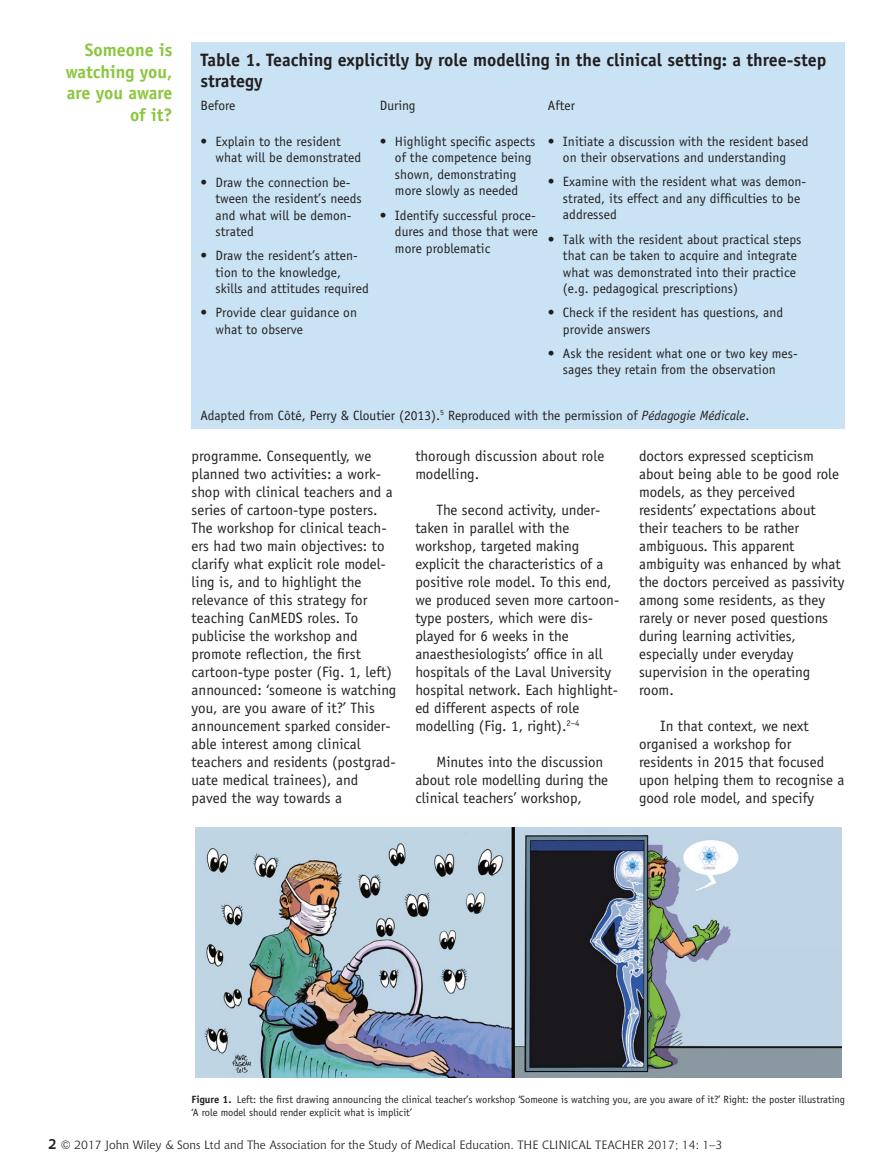
<style>
.page{position:relative;width:893px;height:1174px;background:#fff}
.page>*{position:absolute;margin:0;border:0;box-sizing:border-box;transform-origin:0 0}
.t1{font:700 18px/21px "Officina Sans";color:#231f20}
.t2{font:700 18px/21.8px "Officina Sans";color:#8bc63e;text-align:right}
.t3{font:15px/18px "Officina Sans";color:#231f20}
.t4{font:13.5px/16.5px "Officina Sans";color:#231f20}
.t5{font:12px "Chianti BT";color:#231f20}
.t6{font:10.5px/12.8px "Officina Sans";color:#231f20}
.s1{font-style:italic}
.s2{font-weight:700}
.s3{font-weight:700;font-size:14.25px}
</style>
<div class="page">
<div style="left:192px;top:43px;width:653px;height:386px;background:#c9e3f4"></div>
<img style="left:195px;top:827px;width:647px;height:251px">
<p class="t2" style="left:66px;top:39px;width:108px">Someone is watching you, are you aware of it?</p>
<p class="t1" style="left:201px;top:49px;width:627px">Table 1. Teaching explicitly by role modelling in the clinical setting: a three-step strategy</p>
<p class="t4" style="left:201px;top:98px;width:36px">Before</p>
<p class="t4" style="left:380px;top:98px;width:37px">During</p>
<p class="t4" style="left:548px;top:98px;width:29px">After</p>
<p class="t4" style="left:216px;top:133px;width:147px;text-indent:-15px">• Explain to the resident what will be demonstrated</p>
<p class="t4" style="left:216px;top:174px;width:148px;text-indent:-15px">• Draw the connection be&shy;tween the resident’s needs and what will be demon&shy;strated</p>
<p class="t4" style="left:216px;top:247px;width:155px;text-indent:-15px">• Draw the resident’s atten&shy;tion to the knowledge, skills and attitudes required</p>
<p class="t4" style="left:216px;top:304px;width:143px;text-indent:-15px">• Provide clear guidance on what to observe</p>
<p class="t4" style="left:548px;top:133px;width:262px;text-align:center">• Initiate a discussion with the resident based on their observations and understanding</p>
<p class="t4" style="left:563px;top:174px;width:245px;text-indent:-15px">• Examine with the resident what was demon&shy;strated, its effect and any difficulties to be addressed</p>
<p class="t4" style="left:563px;top:231px;width:240px;text-indent:-15px">• Talk with the resident about practical steps that can be taken to acquire and integrate what was demonstrated into their practice (e.g. pedagogical prescriptions)</p>
<p class="t4" style="left:563px;top:304px;width:222px;text-indent:-15px">• Check if the resident has questions, and provide answers</p>
<p class="t4" style="left:548px;top:345px;width:251px;text-align:center">• Ask the resident what one or two key mes&shy;sages they retain from the observation</p>
<p class="t4" style="left:201px;top:407px;width:550px">Adapted from Côté, Perry &amp; Cloutier (2013).<sup>5</sup> Reproduced with the permission of <span class="s1">Pédagogie Médicale</span>.</p>
<p class="t4" style="left:395px;top:133px;width:142px;text-indent:-15px">• Highlight specific aspects of the competence being shown, demonstrating more slowly as needed</p>
<p class="t4" style="left:395px;top:207px;width:145px;text-indent:-15px">• Identify successful proce&shy;dures and those that were more problematic</p>
<p class="t3" style="left:192px;top:447px;width:206px">programme. Consequently, we planned two activities: a work&shy;shop with clinical teachers and a series of cartoon-type posters.<br>The workshop for clinical teach&shy;ers had two main objectives: to clarify what explicit role model&shy;ling is, and to highlight the relevance of this strategy for teaching CanMEDS roles. To publicise the workshop and promote reflection, the first cartoon-type poster (Fig. 1, left) announced: ‘someone is watching you, are you aware of it?’ This announcement sparked consider&shy;able interest among clinical teachers and residents (postgrad&shy;uate medical trainees), and paved the way towards a</p>
<p class="t3" style="left:415px;top:447px;width:190px">thorough discussion about role modelling.</p>
<p class="t3" style="left:415px;top:501px;width:205px;text-indent:21px">The second activity, under&shy;taken in parallel with the workshop, targeted making explicit the characteristics of a positive role model. To this end, we produced seven more cartoon&shy;type posters, which were dis&shy;played for 6 weeks in the anaesthesiologists’ office in all hospitals of the Laval University hospital network. Each highlight&shy;ed different aspects of role modelling (Fig. 1, right).<sup>2–4</sup></p>
<p class="t3" style="left:415px;top:753px;width:194px;text-indent:21px">Minutes into the discussion about role modelling during the clinical teachers’ workshop,</p>
<p class="t3" style="left:639px;top:447px;width:207px">doctors expressed scepticism about being able to be good role models, as they perceived residents’ expectations about their teachers to be rather ambiguous. This apparent ambiguity was enhanced by what the doctors perceived as passivity among some residents, as they rarely or never posed questions during learning activities, especially under everyday supervision in the operating room.</p>
<p class="t3" style="left:639px;top:717px;width:207px;text-indent:21px">In that context, we next organised a workshop for residents in 2015 that focused upon helping them to recognise a good role model, and specify</p>
<p class="t6" style="left:192px;top:1093px;width:655px"><span class="s2">Figure 1.</span> Left: the first drawing announcing the clinical teacher’s workshop ‘Someone is watching you, are you aware of it?’ Right: the poster illustrating ‘A role model should render explicit what is implicit’</p>
<p class="t5" style="left:48px;top:1137px;width:676px"><span class="s3">2</span> © 2017 John Wiley &amp; Sons Ltd and The Association for the Study of Medical Education. THE CLINICAL TEACHER 2017; 14: 1–3</p>
</div>
